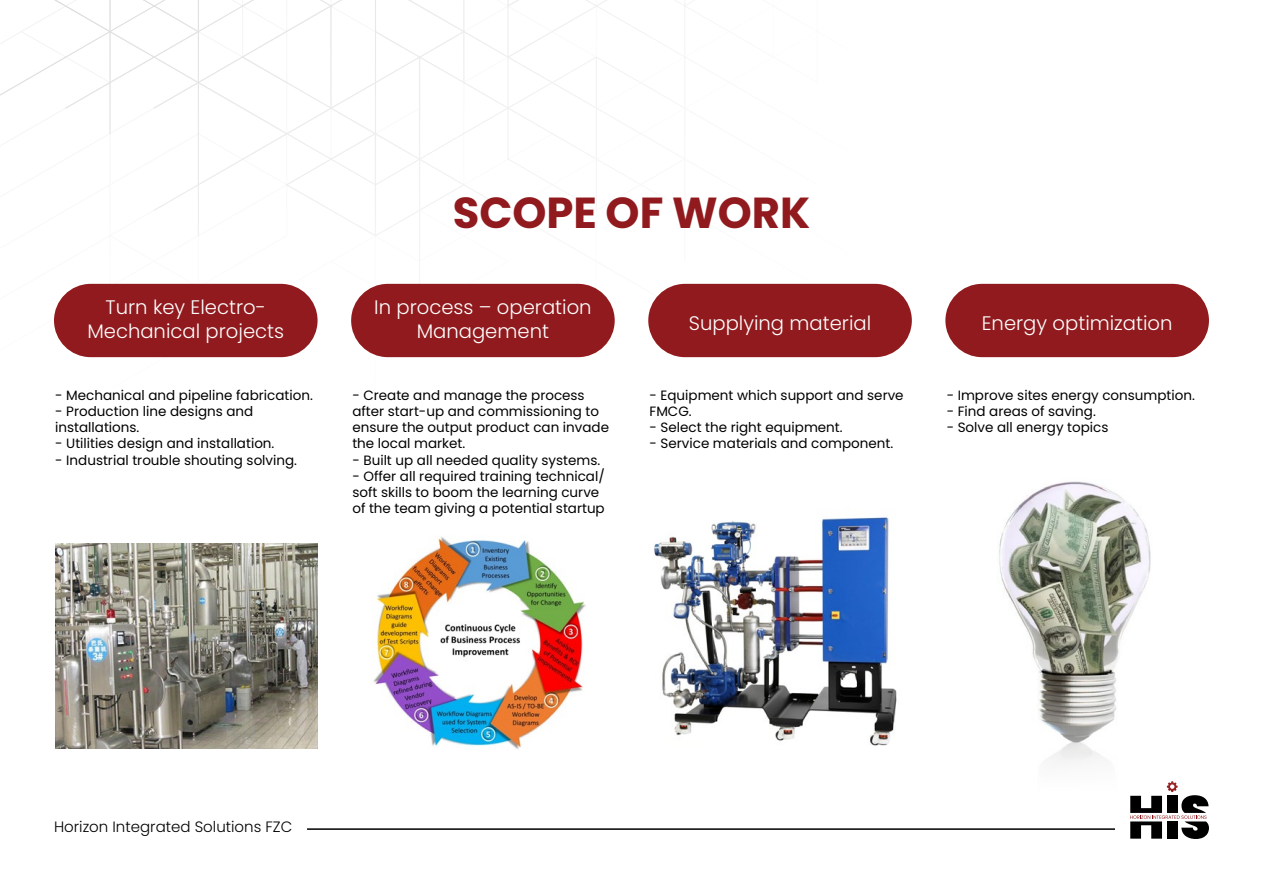
<style>
.page{position:relative;width:1263px;height:893px;background:#fff}
.page>*{position:absolute;margin:0;border:0;box-sizing:border-box;transform-origin:0 0}
.t1{font:700 43.35px "Poppins";color:#901a1d}
.t2{font:300 19.65px/24px "Poppins";color:#fff;text-align:center}
.t3{font:300 15px "Poppins";color:#000}
.t4{font:13.5px/16.2px "Poppins";color:#000}
</style>
<div class="page">
<hr style="left:307px;top:828px;width:808px;height:2px;background:#000">
<svg style="left:1130px;top:795px;width:79px;height:44px"></svg>
<svg style="left:1px;top:1px;width:851px;height:357px"></svg>
<div style="left:54px;top:284px;width:264px;height:73px;background:#901a1d;border-radius:37px"></div>
<img style="left:55px;top:543px;width:263px;height:205px">
<div style="left:351px;top:284px;width:264px;height:73px;background:#901a1d;border-radius:37px"></div>
<div style="left:648px;top:284px;width:264px;height:73px;background:#901a1d;border-radius:37px"></div>
<div style="left:945px;top:284px;width:264px;height:73px;background:#901a1d;border-radius:37px"></div>
<img style="left:373px;top:537px;width:213px;height:213px">
<img style="left:654px;top:517px;width:243px;height:229px">
<img style="left:999px;top:481px;width:179px;height:311px">
<h2 class="t2" style="left:87px;top:295px;width:198px">Turn key Electro-<br>Mechanical projects</h2>
<p class="t4" style="left:55px;top:387px;width:259px">- Mechanical and pipeline fabrication.</p>
<p class="t4" style="left:55px;top:403px;width:200px">- Production line designs and installations.</p>
<p class="t4" style="left:55px;top:436px;width:221px">- Utilities design and installation.</p>
<p class="t4" style="left:55px;top:452px;width:243px">- Industrial trouble shouting solving.</p>
<h1 class="t1" style="left:453px;top:188px;width:359px">SCOPE OF WORK</h1>
<h2 class="t2" style="left:374px;top:295px;width:219px">In process – operation<br>Management</h2>
<p class="t4" style="left:352px;top:387px;width:258px">- Create and manage the process after start-up and commissioning to ensure the output product can invade the local market.</p>
<p class="t4" style="left:352px;top:452px;width:249px">- Built up all needed quality systems.</p>
<p class="t4" style="left:352px;top:468px;width:254px">- Offer all required training technical/ soft skills to boom the learning curve of the team giving a potential startup</p>
<h2 class="t2" style="left:689px;top:311px;width:184px">Supplying material</h2>
<p class="t4" style="left:649px;top:387px;width:256px">- Equipment which support and serve<br>FMCG.</p>
<p class="t4" style="left:649px;top:419px;width:195px">- Select the right equipment.</p>
<p class="t4" style="left:649px;top:436px;width:245px">- Service materials and component.</p>
<h2 class="t2" style="left:982px;top:311px;width:192px">Energy optimization</h2>
<p class="t4" style="left:947px;top:387px;width:250px">- Improve sites energy consumption.</p>
<p class="t4" style="left:947px;top:403px;width:151px">- Find areas of saving.</p>
<p class="t4" style="left:947px;top:419px;width:163px">- Solve all energy topics</p>
<p class="t3" style="left:54px;top:818px;width:240px">Horizon Integrated Solutions FZC</p>
</div>
